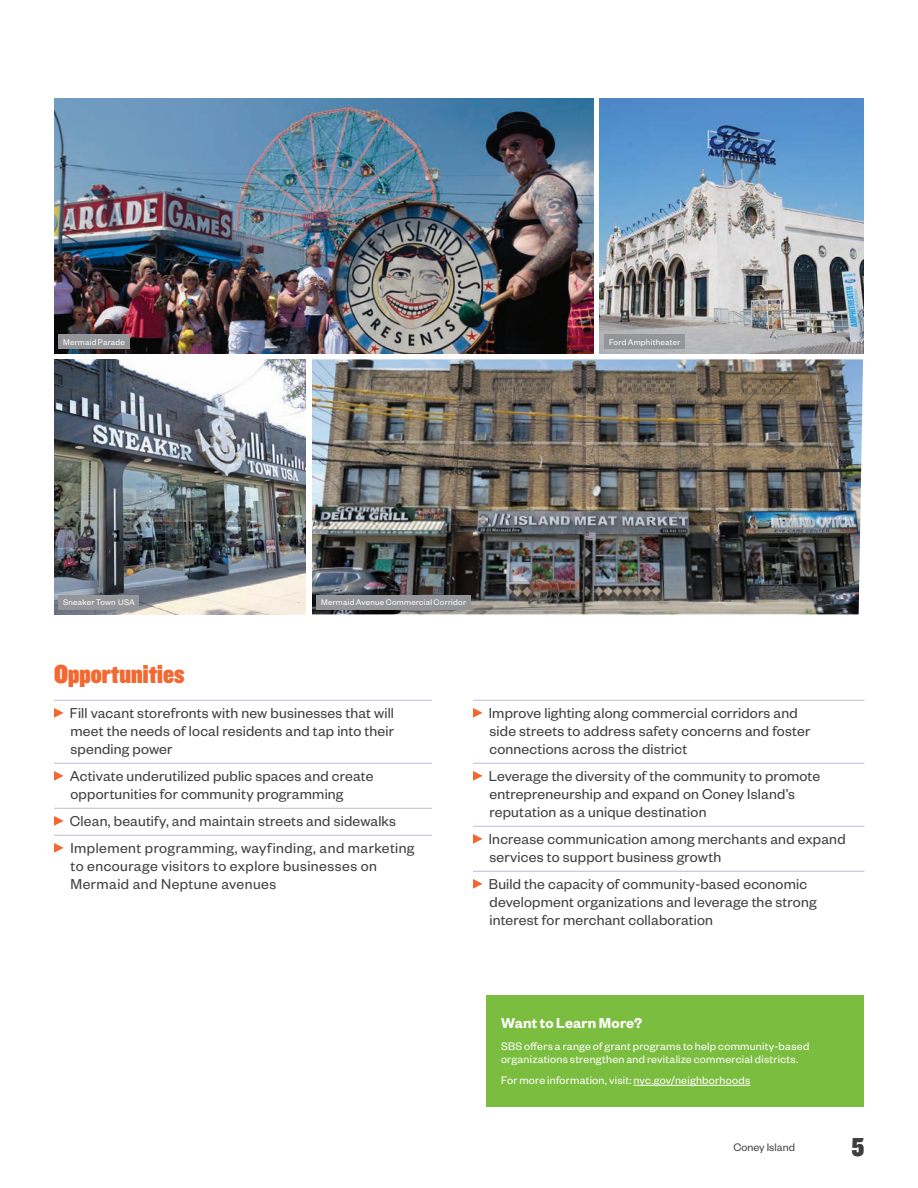
<style>
.page{position:relative;width:918px;height:1188px;background:#fff}
.page>*{position:absolute;margin:0;border:0;box-sizing:border-box;transform-origin:0 0}
.t1{font:27px "Knockout HTF90 Ultmt Welterwt";letter-spacing:.005em;color:#f26830}
.t2{font:27px "Knockout HTF90 Ultmt Welterwt";color:#3e3e3f}
.BList___10_5_Alterna{font:15.75px/18px "Founders Grotesk";letter-spacing:.015em;color:#3e3e3f}
.t3{font:600 15.75px "Founders Grotesk";letter-spacing:.015em;color:#fff}
.t4{font:12px/12.8px "Founders Grotesk";letter-spacing:.02em;color:#fff}
.Footer_Text{font:12px "Founders Grotesk";color:#464748}
.Photo_Caption_On_Pho{font:9px "Founders Grotesk";letter-spacing:.03em;color:#fff}
</style>
<div class="page">
<img style="left:54px;top:99px;width:540px;height:255px">
<img style="left:600px;top:99px;width:264px;height:255px">
<div style="left:604px;top:334px;width:81px;height:15px;background:#939598"></div>
<div style="left:58px;top:334px;width:72px;height:15px;background:#939598"></div>
<img style="left:54px;top:359px;width:252px;height:255px">
<div style="left:58px;top:595px;width:82px;height:15px;background:#939598"></div>
<img style="left:312px;top:359px;width:551px;height:255px">
<div style="left:316px;top:595px;width:155px;height:15px;background:#939598"></div>
<hr style="left:473px;top:700px;width:391px;height:1px;background:#b7bdde">
<hr style="left:473px;top:763px;width:391px;height:1px;background:#b7bdde">
<hr style="left:473px;top:826px;width:391px;height:1px;background:#b7bdde">
<hr style="left:473px;top:871px;width:391px;height:1px;background:#b7bdde">
<svg style="left:473px;top:708px;width:10px;height:10px"></svg>
<svg style="left:473px;top:771px;width:10px;height:10px"></svg>
<svg style="left:473px;top:834px;width:10px;height:10px"></svg>
<svg style="left:473px;top:879px;width:10px;height:10px"></svg>
<hr style="left:54px;top:700px;width:378px;height:1px;background:#b7bdde">
<hr style="left:54px;top:763px;width:378px;height:1px;background:#b7bdde">
<hr style="left:54px;top:808px;width:378px;height:1px;background:#b7bdde">
<hr style="left:54px;top:835px;width:378px;height:1px;background:#b7bdde">
<svg style="left:54px;top:708px;width:10px;height:10px"></svg>
<svg style="left:54px;top:771px;width:10px;height:10px"></svg>
<svg style="left:54px;top:816px;width:10px;height:10px"></svg>
<svg style="left:54px;top:843px;width:10px;height:10px"></svg>
<div style="left:486px;top:996px;width:378px;height:111px;background:#7bbd3f"></div>
<hr style="left:634px;top:1085px;width:116px;height:1px;background:#fff">
<p class="Photo_Caption_On_Pho" style="left:63px;top:336px;width:64px">Mermaid Parade</p>
<p class="Photo_Caption_On_Pho" style="left:609px;top:336px;width:73px">Ford Amphitheater</p>
<p class="Photo_Caption_On_Pho" style="left:63px;top:597px;width:73px">Sneaker Town USA</p>
<p class="Photo_Caption_On_Pho" style="left:321px;top:597px;width:147px">Mermaid Avenue Commercial Corridor</p>
<p class="t1" style="left:54px;top:660px;width:132px">Opportunities</p>
<p class="BList___10_5_Alterna" style="left:70px;top:703px;width:326px;text-align:justify">Fill vacant storefronts with new businesses that will meet the needs of local residents and tap into their spending power</p>
<p class="BList___10_5_Alterna" style="left:70px;top:766px;width:305px">Activate underutilized public spaces and create opportunities for community programming</p>
<p class="BList___10_5_Alterna" style="left:70px;top:811px;width:328px">Clean, beautify, and maintain streets and sidewalks</p>
<p class="BList___10_5_Alterna" style="left:71px;top:838px;width:346px">Implement programming, wayfinding, and marketing to encourage visitors to explore businesses on<br>Mermaid and Neptune avenues</p>
<p class="BList___10_5_Alterna" style="left:489px;top:703px;width:323px">Improve lighting along commercial corridors and side streets to address safety concerns and foster connections across the district</p>
<p class="BList___10_5_Alterna" style="left:489px;top:766px;width:333px">Leverage the diversity of the community to promote entrepreneurship and expand on Coney Island’s reputation as a unique destination</p>
<p class="BList___10_5_Alterna" style="left:489px;top:829px;width:358px">Increase communication among merchants and expand services to support business growth</p>
<p class="BList___10_5_Alterna" style="left:489px;top:874px;width:329px">Build the capacity of community-based economic development organizations and leverage the strong interest for merchant collaboration</p>
<p class="t3" style="left:501px;top:1013px;width:143px">Want to Learn More?</p>
<p class="t4" style="left:501px;top:1039px;width:310px">SBS offers a range of grant programs to help community-based organizations strengthen and revitalize commercial districts.</p>
<p class="t4" style="left:501px;top:1074px;width:251px">For more information, visit: nyc.gov/neighborhoods</p>
<p class="Footer_Text" style="left:733px;top:1140px;width:63px">Coney Island</p>
<p class="t2" style="left:852px;top:1133px;width:14px">5</p>
</div>
